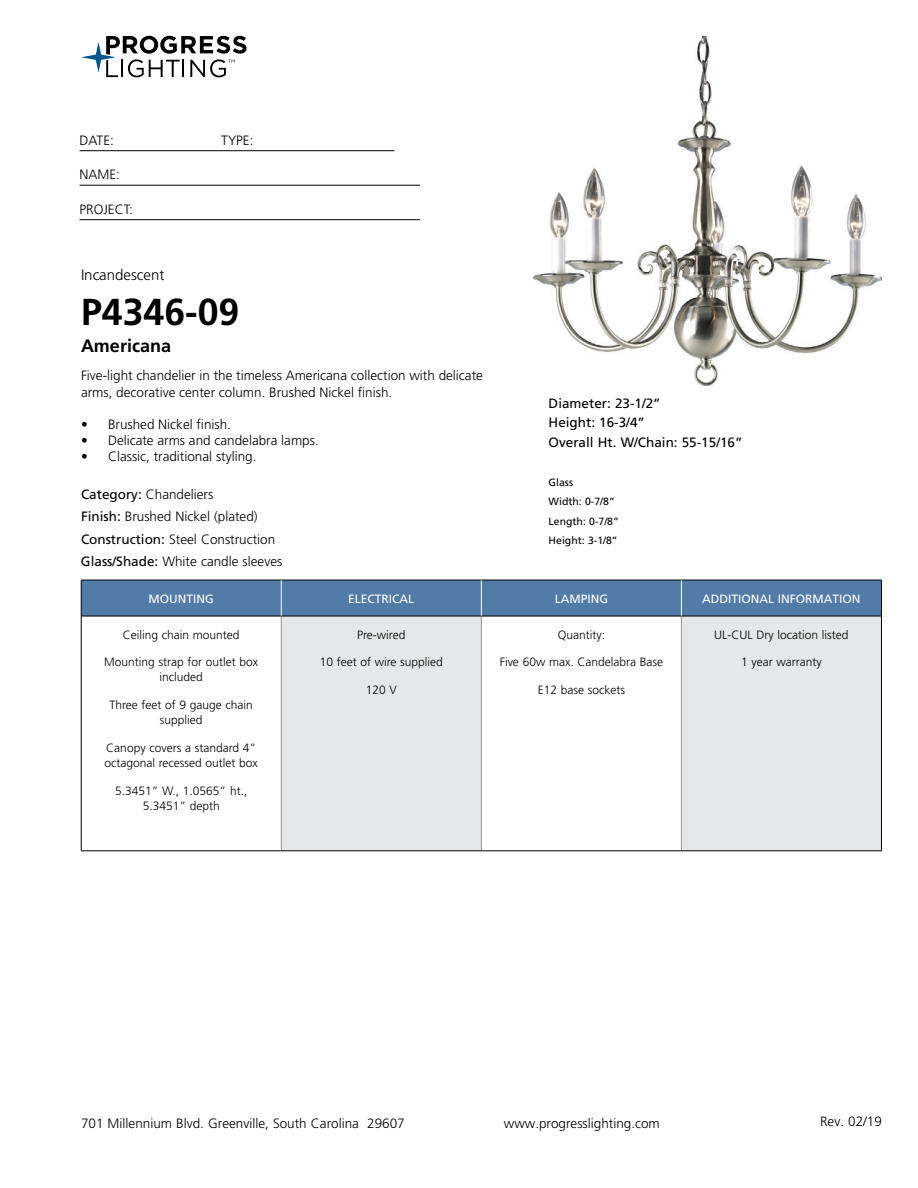
<style>
.page{position:relative;width:918px;height:1188px;background:#fff}
.page>*{position:absolute;margin:0;border:0;box-sizing:border-box;transform-origin:0 0}
.t1{font:700 37.5px "Frutiger LT Std";color:#000}
.t2{font:700 18px "Frutiger LT Std";color:#000}
.t3{font:300 15px "Frutiger LT Std";color:#000}
.t4{font:300 13.5px/22.5px "Frutiger LT Std";color:#000}
.t5{font:13.5px/19.5px "Frutiger LT Std";color:#000}
.t6{font:300 12px/15px "Frutiger LT Std";color:#000;text-align:center}
.t7{font:12px "Frutiger LT Std";color:#fff}
.t8{font:10.5px/19.5px "Frutiger LT Std";color:#000}
.s1{font-weight:400}
</style>
<div class="page">
<svg style="left:81px;top:36px;width:165px;height:41px"></svg>
<hr style="left:80px;top:150px;width:314px;height:1px;background:#000">
<hr style="left:80px;top:185px;width:340px;height:1px;background:#000">
<hr style="left:80px;top:219px;width:340px;height:1px;background:#000">
<div style="left:82px;top:581px;width:799px;height:35px;background:#527ba8"></div>
<div style="left:281px;top:616px;width:200px;height:235px;background:#e6e7e8"></div>
<div style="left:681px;top:616px;width:200px;height:235px;background:#e6e7e8"></div>
<hr style="left:281px;top:616px;width:1px;height:234px;background:#939598">
<hr style="left:481px;top:616px;width:1px;height:234px;background:#939598">
<hr style="left:681px;top:616px;width:1px;height:234px;background:#939598">
<hr style="left:81px;top:616px;width:200px;height:1px;background:#000">
<hr style="left:281px;top:616px;width:200px;height:1px;background:#000">
<hr style="left:481px;top:616px;width:200px;height:1px;background:#000">
<hr style="left:681px;top:616px;width:200px;height:1px;background:#000">
<hr style="left:81px;top:850px;width:200px;height:1px;background:#000">
<hr style="left:281px;top:850px;width:200px;height:1px;background:#000">
<hr style="left:481px;top:850px;width:200px;height:1px;background:#000">
<hr style="left:681px;top:850px;width:201px;height:1px;background:#000">
<hr style="left:81px;top:580px;width:200px;height:1px;background:#000">
<hr style="left:81px;top:580px;width:1px;height:36px;background:#000">
<hr style="left:281px;top:580px;width:200px;height:1px;background:#000">
<hr style="left:481px;top:580px;width:200px;height:1px;background:#000">
<hr style="left:681px;top:580px;width:201px;height:1px;background:#000">
<hr style="left:881px;top:580px;width:1px;height:36px;background:#000">
<hr style="left:81px;top:616px;width:1px;height:234px;background:#000">
<hr style="left:881px;top:616px;width:1px;height:234px;background:#000">
<hr style="left:281px;top:580px;width:1px;height:36px;background:#fff">
<hr style="left:681px;top:580px;width:1px;height:36px;background:#fff">
<hr style="left:481px;top:580px;width:1px;height:36px;background:#fff">
<img style="left:533px;top:36px;width:349px;height:349px">
<p class="t4" style="left:80px;top:130px;width:36px">DATE:</p>
<p class="t4" style="left:221px;top:130px;width:34px">TYPE:</p>
<p class="t4" style="left:80px;top:165px;width:42px">NAME:</p>
<p class="t4" style="left:80px;top:199px;width:55px">PROJECT:</p>
<p class="t3" style="left:81px;top:269px;width:85px">Incandescent</p>
<h1 class="t1" style="left:81px;top:290px;width:160px">P4346-09</h1>
<h2 class="t2" style="left:81px;top:335px;width:92px">Americana</h2>
<p class="t4" style="left:81px;top:369px;width:403px;line-height:16.2px">Five-light chandelier in the timeless Americana collection with delicate arms, decorative center column. Brushed Nickel finish.</p>
<p class="t4" style="left:81px;top:414px;width:152px">• Brushed Nickel finish.</p>
<p class="t4" style="left:81px;top:430px;width:239px">• Delicate arms and candelabra lamps.</p>
<p class="t4" style="left:81px;top:446px;width:177px">• Classic, traditional styling.</p>
<p class="t4" style="left:81px;top:484px;width:203px"><span class="s1">Category:</span> Chandeliers<br><span class="s1">Finish:</span> Brushed Nickel (plated)<br><span class="s1">Construction:</span> Steel Construction<br><span class="s1">Glass/Shade:</span> White candle sleeves</p>
<p class="t7" style="left:149px;top:594px;width:67px">MOUNTING</p>
<p class="t7" style="left:348px;top:594px;width:68px">ELECTRICAL</p>
<p class="t7" style="left:555px;top:594px;width:55px">LAMPING</p>
<p class="t7" style="left:702px;top:594px;width:160px">ADDITIONAL INFORMATION</p>
<p class="t6" style="left:123px;top:628px;width:118px">Ceiling chain mounted</p>
<p class="t6" style="left:104px;top:656px;width:156px">Mounting strap for outlet box included</p>
<p class="t6" style="left:109px;top:698px;width:145px">Three feet of 9 gauge chain supplied</p>
<p class="t6" style="left:105px;top:741px;width:155px;text-align:left">Canopy covers a standard 4” octagonal recessed outlet box</p>
<p class="t6" style="left:115px;top:784px;width:134px">5.3451” W., 1.0565” ht.,<br>5.3451” depth</p>
<p class="t5" style="left:549px;top:394px;width:195px">Diameter: 23-1/2”<br>Height: 16-3/4”<br>Overall Ht. W/Chain: 55-15/16”</p>
<p class="t8" style="left:549px;top:473px;width:72px">Glass<br>Width: 0-7/8”<br>Length: 0-7/8”<br>Height: 3-1/8”</p>
<p class="t6" style="left:357px;top:628px;width:50px">Pre-wired</p>
<p class="t6" style="left:320px;top:656px;width:125px">10 feet of wire supplied</p>
<p class="t6" style="left:366px;top:683px;width:33px">120 V</p>
<p class="t6" style="left:714px;top:628px;width:136px">UL-CUL Dry location listed</p>
<p class="t6" style="left:741px;top:656px;width:82px">1 year warranty</p>
<p class="t6" style="left:558px;top:628px;width:49px">Quantity:</p>
<p class="t6" style="left:500px;top:656px;width:165px">Five 60w max. Candelabra Base</p>
<p class="t6" style="left:538px;top:683px;width:89px">E12 base sockets</p>
<p class="t4" style="left:81px;top:1113px;width:325px">701 Millennium Blvd. Greenville, South Carolina 29607</p>
<p class="t4" style="left:504px;top:1113px;width:158px">www.progresslighting.com</p>
<p class="t4" style="left:820px;top:1111px;width:63px">Rev. 02/19</p>
</div>
